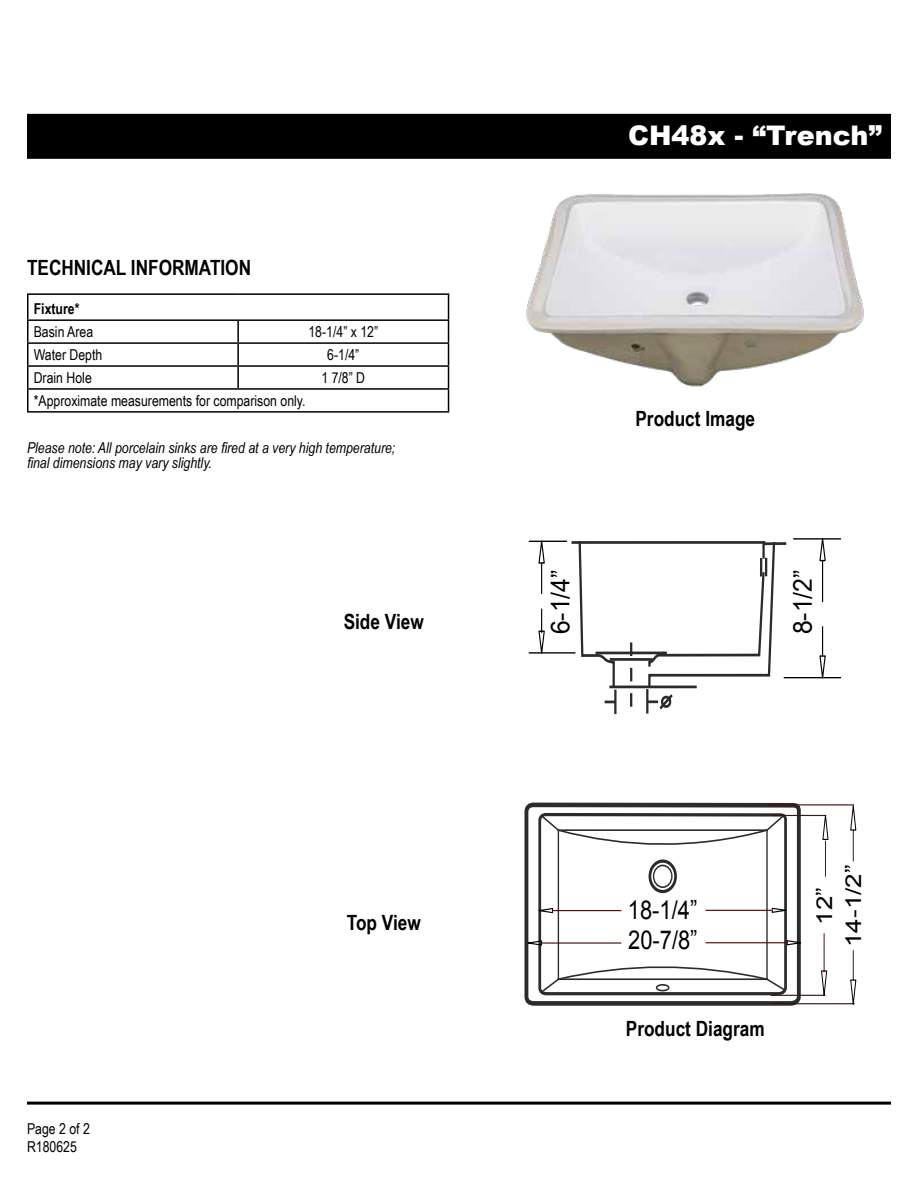
<style>
.page{position:relative;width:918px;height:1188px;background:#fff}
.page>*{position:absolute;margin:0;border:0;box-sizing:border-box;transform-origin:0 0}
.t1{font:900 27px "Arial";color:#fff}
.t2{font:25.95px "Arial";color:#000;scale:.84 1}
.t3{font:25.5px "Arial Narrow";color:#000;scale:1.19 1}
.t4{font:21.9px "Arial";color:#000;scale:1.19 1}
.t5{font:700 21px "Arial Narrow";color:#000}
.t6{font:15px/18px "Arial Narrow";color:#000}
.t7{font:italic 15px/15px "Arial Narrow";color:#000}
.t8{font:700 15px "Arial Narrow";color:#000}
</style>
<div class="page">
<div style="left:27px;top:114px;width:864px;height:45px;background:#000"></div>
<hr style="left:27px;top:1102px;width:864px;height:3px;background:#000">
<hr style="left:27px;top:293px;width:211px;height:2px;background:#000">
<hr style="left:238px;top:293px;width:211px;height:2px;background:#000">
<hr style="left:27px;top:319px;width:211px;height:2px;background:#000">
<hr style="left:238px;top:319px;width:211px;height:2px;background:#000">
<hr style="left:237px;top:321px;width:2px;height:21px;background:#000">
<hr style="left:27px;top:342px;width:211px;height:2px;background:#000">
<hr style="left:238px;top:342px;width:211px;height:2px;background:#000">
<hr style="left:237px;top:344px;width:2px;height:21px;background:#000">
<hr style="left:27px;top:365px;width:211px;height:2px;background:#000">
<hr style="left:238px;top:365px;width:211px;height:2px;background:#000">
<hr style="left:237px;top:367px;width:2px;height:21px;background:#000">
<hr style="left:27px;top:388px;width:211px;height:2px;background:#000">
<svg style="left:27px;top:295px;width:1px;height:116px"></svg>
<hr style="left:238px;top:388px;width:211px;height:2px;background:#000">
<svg style="left:448px;top:295px;width:1px;height:116px"></svg>
<hr style="left:27px;top:411px;width:211px;height:2px;background:#000">
<hr style="left:238px;top:411px;width:211px;height:2px;background:#000">
<svg style="left:525px;top:803px;width:278px;height:203px"></svg>
<svg style="left:537px;top:811px;width:251px;height:186px"></svg>
<svg style="left:539px;top:813px;width:248px;height:182px"></svg>
<svg style="left:822px;top:814px;width:7px;height:27px"></svg>
<hr style="left:772px;top:815px;width:54px;height:1px;background:#451111">
<hr style="left:771px;top:995px;width:54px;height:1px;background:#451111">
<hr style="left:825px;top:841px;width:1px;height:35px;background:#451111">
<hr style="left:824px;top:934px;width:1px;height:38px;background:#451111">
<hr style="left:769px;top:804px;width:85px;height:1px;background:#451111">
<hr style="left:770px;top:1003px;width:84px;height:1px;background:#451111">
<hr style="left:853px;top:830px;width:1px;height:31px;background:#451111">
<svg style="left:850px;top:805px;width:7px;height:26px"></svg>
<svg style="left:820px;top:970px;width:8px;height:26px"></svg>
<svg style="left:850px;top:951px;width:7px;height:54px"></svg>
<svg style="left:527px;top:828px;width:275px;height:164px"></svg>
<hr style="left:706px;top:910px;width:65px;height:1px;background:#451111">
<hr style="left:542px;top:942px;width:79px;height:2px;background:#451111">
<hr style="left:646px;top:689px;width:3px;height:25px;background:#2b2b2a">
<hr style="left:614px;top:690px;width:3px;height:24px;background:#2b2b2a">
<svg style="left:571px;top:541px;width:218px;height:171px"></svg>
<hr style="left:794px;top:538px;width:47px;height:2px;background:#000">
<hr style="left:784px;top:677px;width:57px;height:1px;background:#000">
<hr style="left:822px;top:561px;width:1px;height:41px;background:#000">
<svg style="left:819px;top:538px;width:8px;height:24px"></svg>
<svg style="left:819px;top:627px;width:8px;height:52px"></svg>
<hr style="left:529px;top:541px;width:38px;height:1px;background:#000">
<hr style="left:529px;top:652px;width:46px;height:2px;background:#000">
<hr style="left:541px;top:563px;width:1px;height:30px;background:#000">
<svg style="left:538px;top:540px;width:8px;height:24px"></svg>
<svg style="left:538px;top:609px;width:8px;height:45px"></svg>
<img style="left:526px;top:193px;width:338px;height:194px">
<h3 class="t5" style="left:27px;top:252px;width:226px">TECHNICAL INFORMATION</h3>
<p class="t8" style="left:34px;top:298px;width:47px">Fixture*</p>
<p class="t6" style="left:34px;top:322px;width:61px">Basin Area</p>
<p class="t6" style="left:308px;top:322px;width:71px">18-1/4” x 12”</p>
<p class="t6" style="left:34px;top:345px;width:70px">Water Depth</p>
<p class="t6" style="left:327px;top:345px;width:34px">6-1/4”</p>
<p class="t6" style="left:34px;top:368px;width:60px">Drain Hole</p>
<p class="t6" style="left:321px;top:368px;width:45px">1 7/8” D</p>
<p class="t6" style="left:34px;top:391px;width:273px">*Approximate measurements for comparison only.</p>
<p class="t7" style="left:27px;top:440px;width:370px">Please note: All porcelain sinks are fired at a very high temperature; final dimensions may vary slightly.</p>
<h3 class="t5" style="left:344px;top:605px;width:82px">Side View</h3>
<p class="t6" style="left:27px;top:1119px;width:64px">Page 2 of 2<br>R180625</p>
<h3 class="t5" style="left:347px;top:907px;width:76px">Top View</h3>
<h1 class="t1" style="left:628px;top:116px;width:255px">CH48x - “Trench”</h1>
<h3 class="t5" style="left:636px;top:402px;width:121px">Product Image</h3>
<h3 class="t3" style="left:542px;top:634px;width:56px;rotate:-90deg">6-1/4”</h3>
<h3 class="t3" style="left:784px;top:634px;width:56px;rotate:-90deg">8-1/2”</h3>
<h2 class="t2" style="left:628px;top:893px;width:84px">18-1/4”</h2>
<h3 class="t4" style="left:810px;top:925px;width:33px;rotate:-90deg">12”</h3>
<h2 class="t2" style="left:628px;top:923px;width:84px">20-7/8”</h2>
<h3 class="t4" style="left:839px;top:947px;width:71px;rotate:-90deg">14-1/2”</h3>
<h3 class="t5" style="left:626px;top:1013px;width:140px">Product Diagram</h3>
</div>
